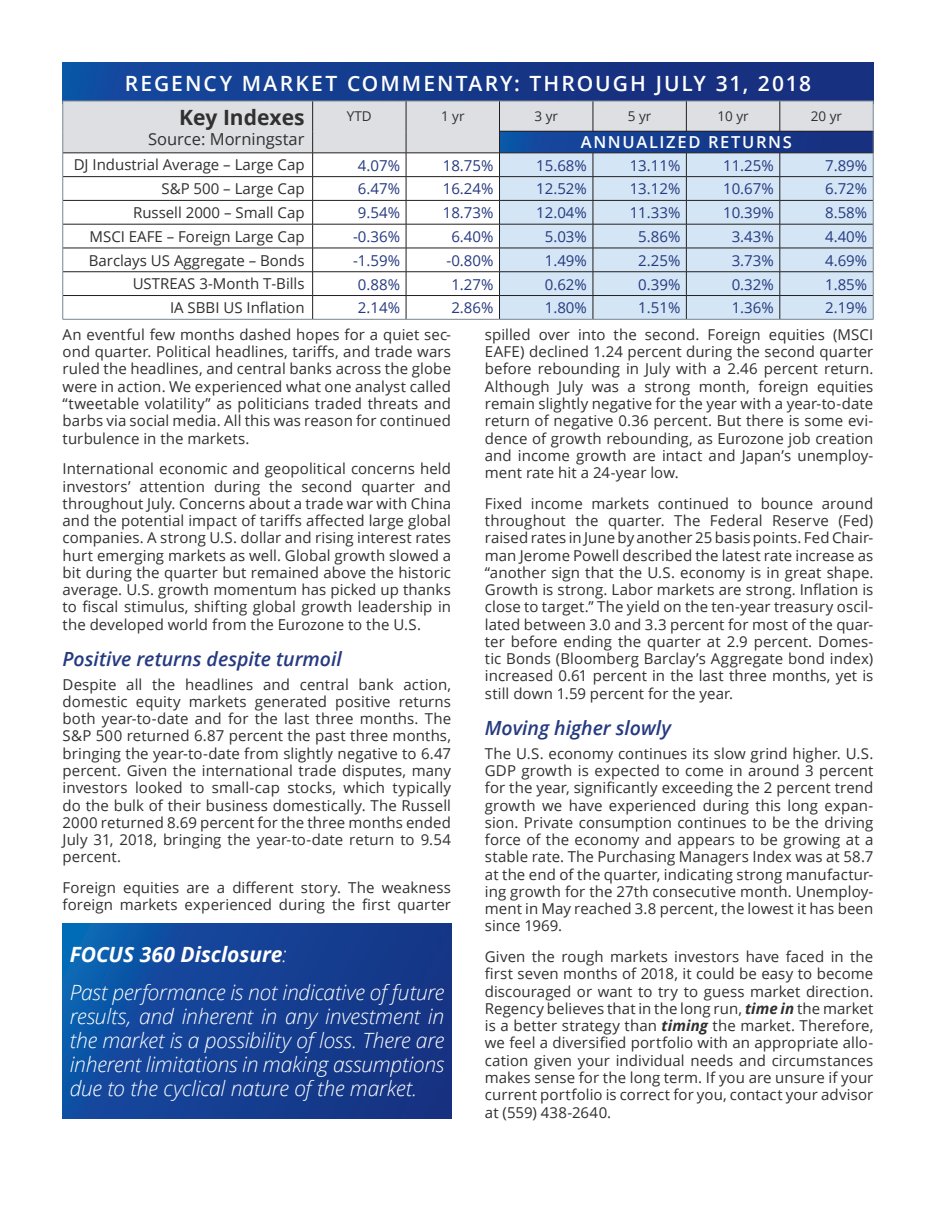
<style>
.page{position:relative;width:936px;height:1206px;background:#fff}
.page>*{position:absolute;margin:0;border:0;box-sizing:border-box;transform-origin:0 0}
.REG_Disclaimer{font:italic 300 21px/24.2px "Open Sans";letter-spacing:-.01em;color:#fff;text-align:justify}
.Table_Title{font:600 21px "Open Sans";letter-spacing:.095em;color:#fff}
.REG_Disclaimer-2{font:italic 700 21px "Open Sans";color:#fff}
.Table_Text_Labels{font:700 21px "Open Sans";color:#312f30}
.Small_Subhead{font:italic 600 19.5px "Open Sans";color:#253a80}
.Table_Text_Labels-2{font:16.5px "Open Sans";color:#312f30}
.Table_Text_Labels-3{font:600 16.5px "Open Sans";letter-spacing:.1em;color:#fff}
.Article_Text{font:15px/17.2px "Open Sans";letter-spacing:.005em;color:#312f30;text-align:justify}
.Numeric_Table_Data{font:15px "Open Sans";color:#253a80}
.Table_Text_Labels-4{font:15px "Open Sans";color:#312f30}
.Table_Text_Labels-5{font:13.5px "Open Sans";color:#312f30}
.s1{font-weight:700;font-style:italic}
.s2{font-weight:300}
</style>
<div class="page">
<svg style="left:63px;top:62px;width:810px;height:39px;background:#163a8b"></svg>
<svg style="left:62px;top:101px;width:811px;height:218px"></svg>
<hr style="left:63px;top:319px;width:249px;height:1px;background:#788592">
<hr style="left:312px;top:319px;width:94px;height:1px;background:#788592">
<hr style="left:406px;top:319px;width:93px;height:1px;background:#788592">
<hr style="left:499px;top:319px;width:93px;height:1px;background:#788592">
<hr style="left:592px;top:319px;width:94px;height:1px;background:#788592">
<hr style="left:686px;top:319px;width:93px;height:1px;background:#788592">
<hr style="left:779px;top:319px;width:94px;height:1px;background:#788592">
<svg style="left:63px;top:923px;width:388px;height:194px;background:#134294"></svg>
<p class="Table_Title" style="left:125px;top:69px;width:687px">REGENCY MARKET COMMENTARY: THROUGH JULY 31, 2018</p>
<p class="Table_Text_Labels" style="left:179px;top:102px;width:127px">Key Indexes</p>
<p class="Table_Text_Labels-2" style="left:148px;top:127px;width:158px">Source: Morningstar</p>
<p class="Table_Text_Labels-5" style="left:347px;top:107px;width:26px">YTD</p>
<p class="Table_Text_Labels-5" style="left:441px;top:107px;width:25px">1 yr</p>
<p class="Table_Text_Labels-5" style="left:534px;top:107px;width:25px">3 yr</p>
<p class="Table_Text_Labels-5" style="left:627px;top:107px;width:25px">5 yr</p>
<p class="Table_Text_Labels-5" style="left:717px;top:107px;width:33px">10 yr</p>
<p class="Table_Text_Labels-5" style="left:810px;top:107px;width:33px">20 yr</p>
<p class="Table_Text_Labels-3" style="left:580px;top:131px;width:212px">ANNUALIZED RETURNS</p>
<p class="Table_Text_Labels-4" style="left:74px;top:155px;width:232px">DJ Industrial Average – Large Cap</p>
<p class="Numeric_Table_Data" style="left:358px;top:155px;width:44px">4.07%</p>
<p class="Numeric_Table_Data" style="left:442px;top:155px;width:52px">18.75%</p>
<p class="Numeric_Table_Data" style="left:536px;top:155px;width:52px">15.68%</p>
<p class="Numeric_Table_Data" style="left:629px;top:155px;width:52px">13.11%</p>
<p class="Numeric_Table_Data" style="left:722px;top:155px;width:52px">11.25%</p>
<p class="Numeric_Table_Data" style="left:824px;top:155px;width:44px">7.89%</p>
<p class="Table_Text_Labels-4" style="left:161px;top:178px;width:144px">S&amp;P 500 – Large Cap</p>
<p class="Numeric_Table_Data" style="left:358px;top:179px;width:44px">6.47%</p>
<p class="Numeric_Table_Data" style="left:442px;top:179px;width:52px">16.24%</p>
<p class="Numeric_Table_Data" style="left:536px;top:179px;width:52px">12.52%</p>
<p class="Numeric_Table_Data" style="left:629px;top:179px;width:52px">13.12%</p>
<p class="Numeric_Table_Data" style="left:722px;top:179px;width:52px">10.67%</p>
<p class="Numeric_Table_Data" style="left:824px;top:179px;width:44px">6.72%</p>
<p class="Table_Text_Labels-4" style="left:133px;top:202px;width:173px">Russell 2000 – Small Cap</p>
<p class="Numeric_Table_Data" style="left:358px;top:202px;width:44px">9.54%</p>
<p class="Numeric_Table_Data" style="left:442px;top:202px;width:52px">18.73%</p>
<p class="Numeric_Table_Data" style="left:536px;top:202px;width:52px">12.04%</p>
<p class="Numeric_Table_Data" style="left:629px;top:202px;width:52px">11.33%</p>
<p class="Numeric_Table_Data" style="left:722px;top:202px;width:52px">10.39%</p>
<p class="Numeric_Table_Data" style="left:824px;top:202px;width:44px">8.58%</p>
<p class="Table_Text_Labels-4" style="left:89px;top:226px;width:216px">MSCI EAFE – Foreign Large Cap</p>
<p class="Numeric_Table_Data" style="left:353px;top:226px;width:48px">-0.36%</p>
<p class="Numeric_Table_Data" style="left:451px;top:226px;width:44px">6.40%</p>
<p class="Numeric_Table_Data" style="left:544px;top:226px;width:44px">5.03%</p>
<p class="Numeric_Table_Data" style="left:638px;top:226px;width:44px">5.86%</p>
<p class="Numeric_Table_Data" style="left:731px;top:226px;width:44px">3.43%</p>
<p class="Numeric_Table_Data" style="left:824px;top:226px;width:44px">4.40%</p>
<p class="Table_Text_Labels-4" style="left:89px;top:250px;width:217px">Barclays US Aggregate – Bonds</p>
<p class="Numeric_Table_Data" style="left:353px;top:250px;width:48px">-1.59%</p>
<p class="Numeric_Table_Data" style="left:446px;top:250px;width:48px">-0.80%</p>
<p class="Numeric_Table_Data" style="left:544px;top:250px;width:44px">1.49%</p>
<p class="Numeric_Table_Data" style="left:638px;top:250px;width:44px">2.25%</p>
<p class="Numeric_Table_Data" style="left:731px;top:250px;width:44px">3.73%</p>
<p class="Numeric_Table_Data" style="left:824px;top:250px;width:44px">4.69%</p>
<p class="Table_Text_Labels-4" style="left:133px;top:273px;width:173px">USTREAS 3-Month T-Bills</p>
<p class="Numeric_Table_Data" style="left:358px;top:274px;width:44px">0.88%</p>
<p class="Numeric_Table_Data" style="left:451px;top:274px;width:44px">1.27%</p>
<p class="Numeric_Table_Data" style="left:544px;top:274px;width:44px">0.62%</p>
<p class="Numeric_Table_Data" style="left:638px;top:274px;width:44px">0.39%</p>
<p class="Numeric_Table_Data" style="left:731px;top:274px;width:44px">0.32%</p>
<p class="Numeric_Table_Data" style="left:824px;top:274px;width:44px">1.85%</p>
<p class="Table_Text_Labels-4" style="left:170px;top:297px;width:136px">IA SBBI US Inflation</p>
<p class="Numeric_Table_Data" style="left:358px;top:297px;width:44px">2.14%</p>
<p class="Numeric_Table_Data" style="left:451px;top:297px;width:44px">2.86%</p>
<p class="Numeric_Table_Data" style="left:544px;top:297px;width:44px">1.80%</p>
<p class="Numeric_Table_Data" style="left:638px;top:297px;width:44px">1.51%</p>
<p class="Numeric_Table_Data" style="left:731px;top:297px;width:44px">1.36%</p>
<p class="Numeric_Table_Data" style="left:824px;top:297px;width:44px">2.19%</p>
<p class="Article_Text" style="left:63px;top:325px;width:390px">An eventful few months dashed hopes for a quiet sec&shy;ond quarter. Political headlines, tariffs, and trade wars ruled the headlines, and central banks across the globe were in action. We experienced what one analyst called “tweetable volatility” as politicians traded threats and barbs via social media. All this was reason for continued turbulence in the markets.</p>
<p class="Article_Text" style="left:63px;top:459px;width:390px">International economic and geopolitical concerns held investors’ attention during the second quarter and throughout July. Concerns about a trade war with China and the potential impact of tariffs affected large global companies. A strong U.S. dollar and rising interest rates hurt emerging markets as well. Global growth slowed a bit during the quarter but remained above the historic average. U.S. growth momentum has picked up thanks to fiscal stimulus, shifting global growth leadership in the developed world from the Eurozone to the U.S.</p>
<p class="Small_Subhead" style="left:63px;top:645px;width:280px">Positive returns despite turmoil</p>
<p class="Article_Text" style="left:63px;top:675px;width:390px">Despite all the headlines and central bank action, domestic equity markets generated positive returns both year-to-date and for the last three months. The S&amp;P 500 returned 6.87 percent the past three months, bringing the year-to-date from slightly negative to 6.47 percent. Given the international trade disputes, many investors looked to small-cap stocks, which typically do the bulk of their business domestically. The Russell 2000 returned 8.69 percent for the three months ended July 31, 2018, bringing the year-to-date return to 9.54 percent.</p>
<p class="Article_Text" style="left:63px;top:878px;width:390px">Foreign equities are a different story. The weakness foreign markets experienced during the first quarter</p>
<p class="Article_Text" style="left:484px;top:325px;width:390px">spilled over into the second. Foreign equities (MSCI EAFE) declined 1.24 percent during the second quarter before rebounding in July with a 2.46 percent return.<br>Although July was a strong month, foreign equities remain slightly negative for the year with a year-to-date return of negative 0.36 percent. But there is some evi&shy;dence of growth rebounding, as Eurozone job creation and income growth are intact and Japan’s unemploy&shy;ment rate hit a 24-year low.</p>
<p class="Article_Text" style="left:484px;top:494px;width:390px">Fixed income markets continued to bounce around throughout the quarter. The Federal Reserve (Fed) raised rates in June by another 25 basis points. Fed Chair&shy;man Jerome Powell described the latest rate increase as “another sign that the U.S. economy is in great shape.<br>Growth is strong. Labor markets are strong. Inflation is close to target.” The yield on the ten-year treasury oscil&shy;lated between 3.0 and 3.3 percent for most of the quar&shy;ter before ending the quarter at 2.9 percent. Domes&shy;tic Bonds (Bloomberg Barclay’s Aggregate bond index) increased 0.61 percent in the last three months, yet is still down 1.59 percent for the year.</p>
<p class="Small_Subhead" style="left:484px;top:714px;width:187px">Moving higher slowly</p>
<p class="Article_Text" style="left:484px;top:744px;width:390px">The U.S. economy continues its slow grind higher. U.S.<br>GDP growth is expected to come in around 3 percent for the year, significantly exceeding the 2 percent trend growth we have experienced during this long expan&shy;sion. Private consumption continues to be the driving force of the economy and appears to be growing at a stable rate. The Purchasing Managers Index was at 58.7 at the end of the quarter, indicating strong manufactur&shy;ing growth for the 27th consecutive month. Unemploy&shy;ment in May reached 3.8 percent, the lowest it has been since 1969.</p>
<p class="Article_Text" style="left:484px;top:947px;width:390px">Given the rough markets investors have faced in the first seven months of 2018, it could be easy to become discouraged or want to try to guess market direction.<br>Regency believes that in the long run, <span class="s1">time in</span> the market is a better strategy than <span class="s1">timing</span> the market. Therefore, we feel a diversified portfolio with an appropriate allo&shy;cation given your individual needs and circumstances makes sense for the long term. If you are unsure if your current portfolio is correct for you, contact your advisor at (559) 438-2640.</p>
<p class="REG_Disclaimer-2" style="left:70px;top:939px;width:219px">FOCUS 360 Disclosure<span class="s2">:</span></p>
<p class="REG_Disclaimer" style="left:70px;top:978px;width:376px">Past performance is not indicative of future results, and inherent in any investment in the market is a possibility of loss. There are inherent limitations in making assumptions due to the cyclical nature of the market.</p>
</div>
